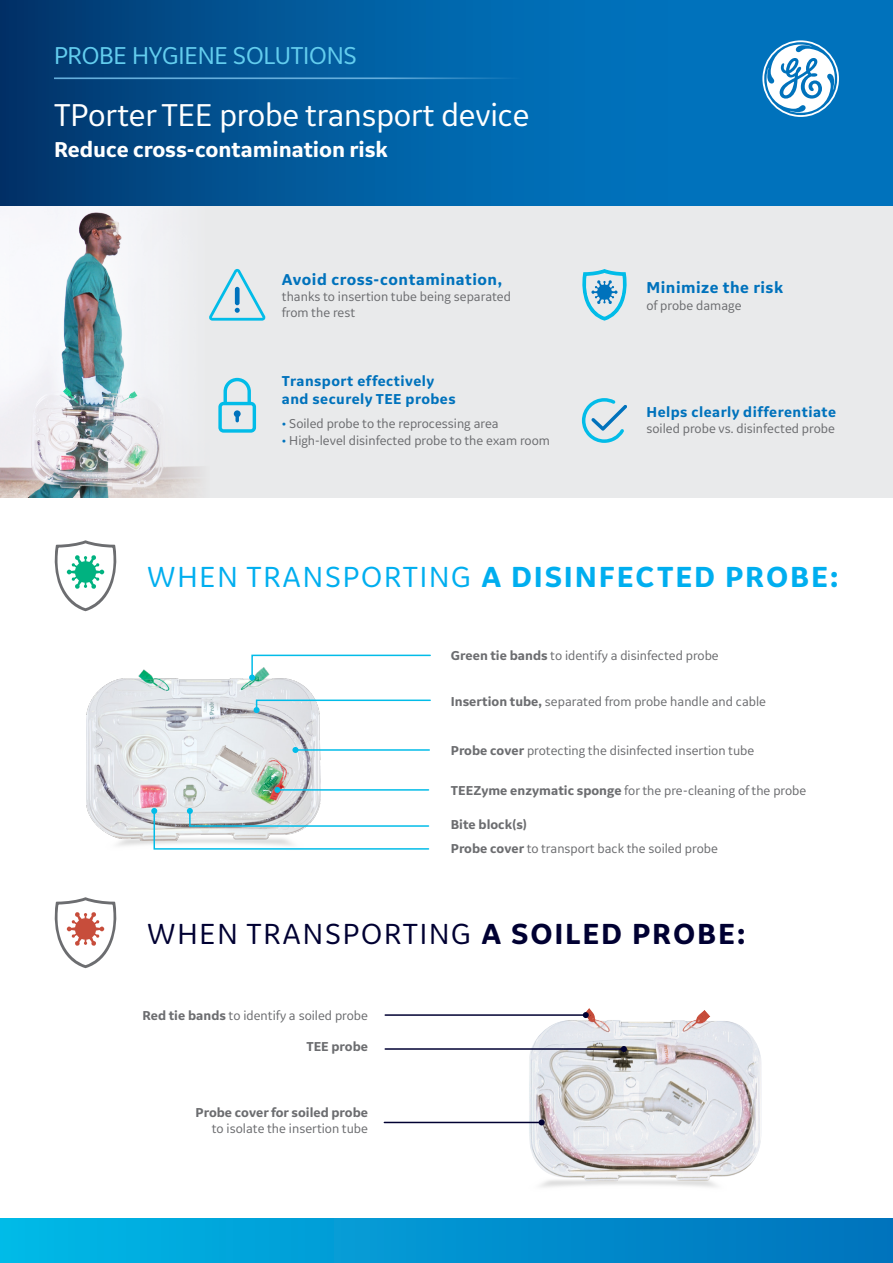
<style>
.page{position:relative;width:893px;height:1263px;background:#fff}
.page>*{position:absolute;margin:0;border:0;box-sizing:border-box;transform-origin:0 0}
.t1{font:33px "GE Inspira Sans";letter-spacing:-.005em;color:#fff}
.t2{font:700 30.3px "GE Inspira Sans";letter-spacing:.06em;color:#00aeef}
.t3{font:30.3px "GE Inspira Sans";letter-spacing:.06em;color:#000032}
.t4{font:25.5px "GE Inspira Sans";letter-spacing:-.01em;color:#63cdee}
.t5{font:700 22.5px "GE Inspira Sans";letter-spacing:-.005em;color:#fff}
.t6{font:700 16.5px "GE Inspira Sans";letter-spacing:.03em;color:#0072bc}
.t7{font:700 15px/18px "GE Inspira Sans";letter-spacing:.03em;color:#0072bc}
.t8{font:13.5px/16.2px "GE Inspira Sans";color:#6c6d70;text-align:right}
.t9{font:700 13.5px "GE Inspira Sans";color:#6c6d70}
.s1{color:#0072bc}
.s2{font-weight:400}
.s3{font-weight:700}
</style>
<div class="page">
<div style="left:0;top:206px;width:893px;height:291px;background:#e9eaeb"></div>
<img style="left:0;top:206px;width:200px;height:291px">
<svg style="left:0;top:0;width:893px;height:206px;background:#005ea2"></svg>
<svg style="left:762px;top:40px;width:77px;height:77px"></svg>
<img style="left:529px;top:1008px;width:232px;height:173px">
<hr style="left:385px;top:1014px;width:201px;height:2px;background:#000032">
<svg style="left:583px;top:1012px;width:6px;height:6px"></svg>
<hr style="left:385px;top:1048px;width:239px;height:2px;background:#000032">
<svg style="left:621px;top:1046px;width:6px;height:6px"></svg>
<hr style="left:384px;top:1122px;width:158px;height:1px;background:#000032">
<svg style="left:539px;top:1119px;width:6px;height:6px"></svg>
<div style="left:0;top:1218px;width:893px;height:45px;background:linear-gradient(to right,#01b9e7,#0071bc)"></div>
<svg style="left:54px;top:540px;width:63px;height:72px"></svg>
<svg style="left:54px;top:897px;width:63px;height:72px"></svg>
<hr style="left:54px;top:77px;width:474px;height:2px;background:#65aedc">
<img style="left:87px;top:669px;width:233px;height:172px">
<hr style="left:295px;top:749px;width:134px;height:2px;background:#02bce8">
<svg style="left:292px;top:747px;width:6px;height:6px"></svg>
<hr style="left:277px;top:789px;width:152px;height:2px;background:#02bce8">
<svg style="left:274px;top:787px;width:6px;height:6px"></svg>
<svg style="left:151px;top:808px;width:279px;height:42px"></svg>
<svg style="left:249px;top:654px;width:182px;height:26px"></svg>
<svg style="left:254px;top:699px;width:177px;height:14px"></svg>
<svg style="left:582px;top:269px;width:45px;height:52px"></svg>
<svg style="left:582px;top:398px;width:45px;height:45px"></svg>
<svg style="left:209px;top:269px;width:56px;height:52px"></svg>
<svg style="left:218px;top:378px;width:38px;height:55px"></svg>
<p class="t4" style="left:54px;top:40px;width:304px">PROBE HYGIENE SOLUTIONS</p>
<p class="t1" style="left:54px;top:94px;width:477px">TPorter TEE probe transport device</p>
<p class="t5" style="left:54px;top:135px;width:335px">Reduce cross-contamination risk</p>
<p class="t6" style="left:282px;top:269px;width:222px">Avoid cross-contamination,</p>
<p class="t8" style="left:282px;top:288px;width:231px;text-align:left">thanks to insertion tube being separated from the rest</p>
<p class="t7" style="left:282px;top:372px;width:175px">Transport effectively and securely TEE probes</p>
<p class="t8" style="left:282px;top:415px;width:218px"><span class="s1">•</span> Soiled probe to the reprocessing area</p>
<p class="t8" style="left:282px;top:432px;width:270px"><span class="s1">•</span> High-level disinfected probe to the exam room</p>
<p class="t6" style="left:646px;top:278px;width:138px">Minimize the risk</p>
<p class="t8" style="left:646px;top:297px;width:97px">of probe damage</p>
<p class="t7" style="left:646px;top:403px;width:191px">Helps clearly differentiate</p>
<p class="t8" style="left:646px;top:420px;width:190px">soiled probe vs. disinfected probe</p>
<p class="t2" style="left:147px;top:559px;width:693px"><span class="s2">WHEN TRANSPORTING</span> A DISINFECTED PROBE:</p>
<p class="t8" style="left:451px;top:647px;width:269px"><span class="s3">Green tie bands</span> to identify a disinfected probe</p>
<p class="t8" style="left:451px;top:693px;width:317px"><span class="s3">Insertion tube,</span> separated from probe handle and cable</p>
<p class="t8" style="left:451px;top:742px;width:305px"><span class="s3">Probe cover</span> protecting the disinfected insertion tube</p>
<p class="t8" style="left:451px;top:782px;width:357px"><span class="s3">TEEZyme enzymatic sponge</span> for the pre-cleaning of the probe</p>
<p class="t9" style="left:451px;top:816px;width:78px">Bite block(s)</p>
<p class="t8" style="left:451px;top:840px;width:269px"><span class="s3">Probe cover</span> to transport back the soiled probe</p>
<p class="t3" style="left:147px;top:915px;width:600px">WHEN TRANSPORTING <span class="s3">A SOILED PROBE:</span></p>
<p class="t8" style="left:142px;top:1007px;width:227px"><span class="s3">Red tie bands</span> to identify a soiled probe</p>
<p class="t9" style="left:306px;top:1038px;width:63px">TEE probe</p>
<p class="t8" style="left:196px;top:1104px;width:174px"><span class="s3">Probe cover for soiled probe </span>to isolate the insertion tube</p>
</div>
